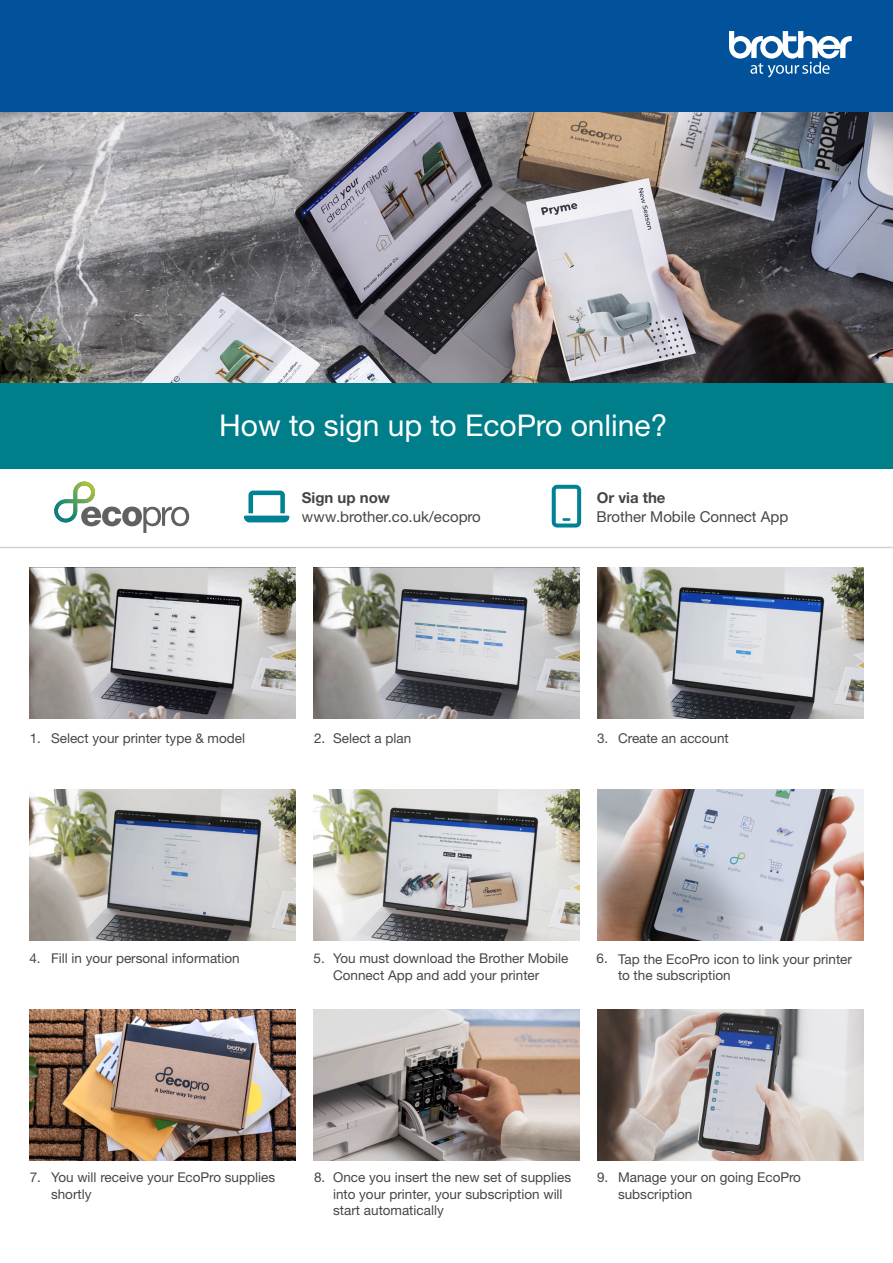
<style>
.page{position:relative;width:893px;height:1263px;background:#fff}
.page>*{position:absolute;margin:0;border:0;box-sizing:border-box;transform-origin:0 0}
.t1{font:30px "Helvetica Neue LTW1 G";color:#fff}
.t2{font:15px "Helvetica Neue LTW1 G";color:#454647}
.t3{font:700 15px "Helvetica Neue LTW1 G";color:#454647}
.t4{font:13.5px/16.5px "Helvetica Neue LTW1 G";color:#454647}
</style>
<div class="page">
<img style="left:597px;top:790px;width:266px;height:151px">
<img style="left:0;top:112px;width:893px;height:272px">
<div style="left:0;top:0;width:893px;height:112px;background:#01519b"></div>
<svg style="left:729px;top:31px;width:123px;height:46px"></svg>
<img style="left:314px;top:567px;width:265px;height:151px">
<img style="left:597px;top:567px;width:266px;height:151px">
<img style="left:314px;top:790px;width:265px;height:151px">
<img style="left:30px;top:567px;width:266px;height:151px">
<img style="left:30px;top:790px;width:266px;height:151px">
<div style="left:0;top:384px;width:893px;height:85px;background:#007e89"></div>
<svg style="left:54px;top:482px;width:135px;height:51px"></svg>
<svg style="left:244px;top:491px;width:45px;height:31px"></svg>
<svg style="left:552px;top:485px;width:29px;height:42px"></svg>
<hr style="left:0;top:547px;width:893px;height:1px;background:#d1d2d4">
<img style="left:30px;top:1010px;width:266px;height:151px">
<img style="left:314px;top:1010px;width:265px;height:151px">
<img style="left:597px;top:1010px;width:266px;height:151px">
<h1 class="t1" style="left:219px;top:407px;width:450px">How to sign up to EcoPro online?</h1>
<p class="t3" style="left:302px;top:488px;width:90px">Sign up now</p>
<p class="t3" style="left:597px;top:488px;width:70px">Or via the</p>
<p class="t2" style="left:302px;top:507px;width:180px">www.brother.co.uk/ecopro</p>
<p class="t2" style="left:596px;top:507px;width:193px">Brother Mobile Connect App</p>
<p class="t4" style="left:51px;top:729px;width:196px">Select your printer type &amp; model</p>
<p class="t4" style="left:333px;top:729px;width:80px">Select a plan</p>
<p class="t4" style="left:618px;top:729px;width:112px">Create an account</p>
<p class="t4" style="left:30px;top:729px;width:13px">1.</p>
<p class="t4" style="left:314px;top:729px;width:13px">2.</p>
<p class="t4" style="left:597px;top:729px;width:13px">3.</p>
<p class="t4" style="left:51px;top:950px;width:190px">Fill in your personal information</p>
<p class="t4" style="left:333px;top:950px;width:237px">You must download the Brother Mobile<br>Connect App and add your printer</p>
<p class="t4" style="left:618px;top:950px;width:235px">Tap the EcoPro icon to link your printer to the subscription</p>
<p class="t4" style="left:29px;top:950px;width:13px">4.</p>
<p class="t4" style="left:314px;top:950px;width:13px">5.</p>
<p class="t4" style="left:597px;top:950px;width:13px">6.</p>
<p class="t4" style="left:51px;top:1169px;width:226px">You will receive your EcoPro supplies shortly</p>
<p class="t4" style="left:333px;top:1169px;width:240px">Once you insert the new set of supplies into your printer, your subscription will start automatically</p>
<p class="t4" style="left:618px;top:1169px;width:185px">Manage your on going EcoPro subscription</p>
<p class="t4" style="left:30px;top:1169px;width:13px">7.</p>
<p class="t4" style="left:314px;top:1169px;width:13px">8.</p>
<p class="t4" style="left:597px;top:1169px;width:13px">9.</p>
</div>
